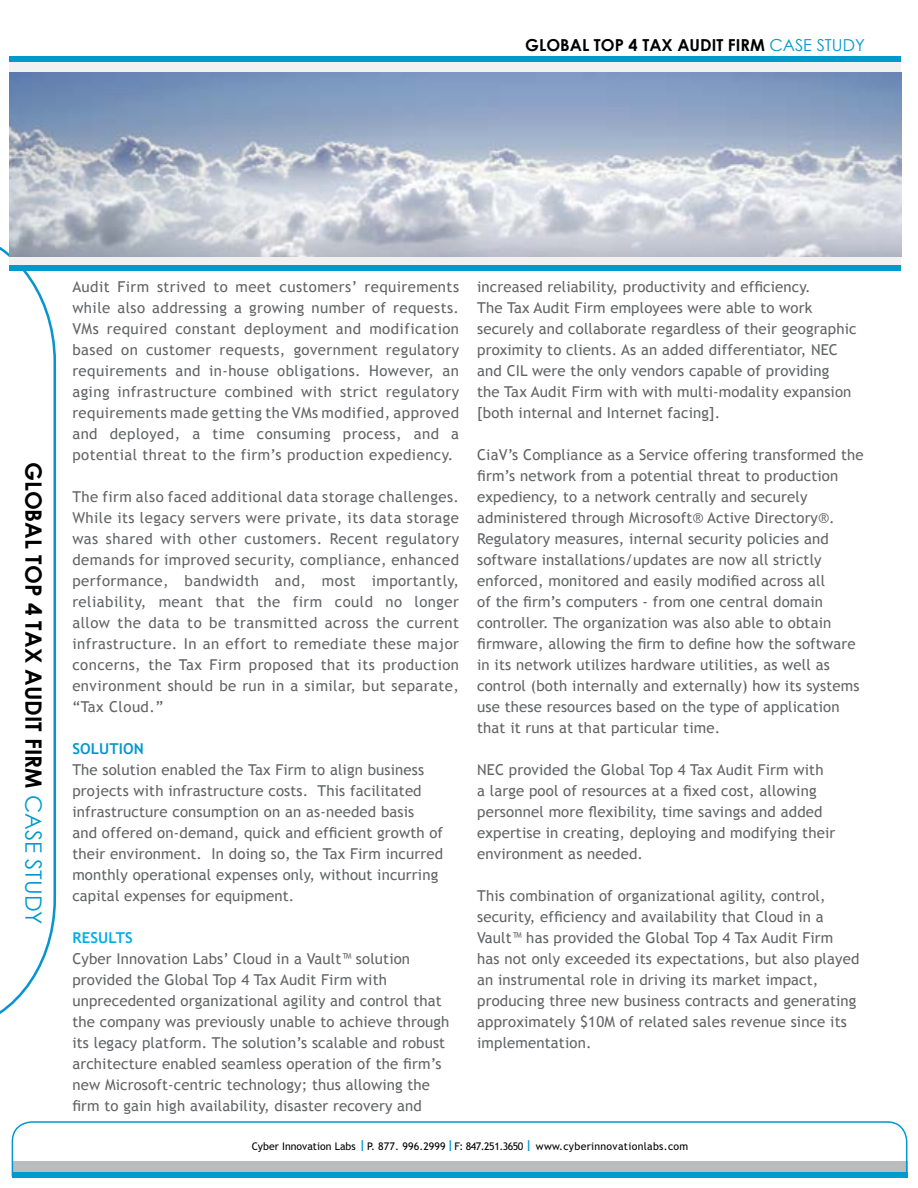
<style>
.page{position:relative;width:918px;height:1188px;background:#fff}
.page>*{position:absolute;margin:0;border:0;box-sizing:border-box;transform-origin:0 0}
.t1{font:700 22.5px "Century Gothic";color:#000}
.t2{font:700 16.5px "Century Gothic";color:#000}
.t3{font:15px/21px "Trebuchet MS";letter-spacing:.01em;color:#636466}
.t4{font:700 15px "Trebuchet MS";letter-spacing:.01em;color:#0099ce}
.t5{font:700 15px "Trebuchet MS";letter-spacing:.01em;color:#00aeef}
.t6{font:10.5px "Trebuchet MS";letter-spacing:.01em;color:#000}
.s1{font-weight:400;color:#0099ce}
.s2{font-family:"Arial";font-size:15px;color:#0299ce}
</style>
<div class="page">
<svg style="left:0;top:246px;width:56px;height:768px"></svg>
<svg style="left:12px;top:1121px;width:895px;height:56px"></svg>
<div style="left:9px;top:62px;width:892px;height:11px;background:#f1f1f2"></div>
<div style="left:9px;top:57px;width:892px;height:5px;background:#0099ce"></div>
<div style="left:9px;top:254px;width:892px;height:11px;background:#f1f1f2"></div>
<div style="left:9px;top:266px;width:892px;height:5px;background:#0099ce"></div>
<img style="left:9px;top:73px;width:892px;height:184px">
<p class="t2" style="left:525px;top:35px;width:341px">GLOBAL TOP 4 TAX AUDIT FIRM <span class="s1">CASE STUDY</span></p>
<h1 class="t1" style="left:48px;top:462px;width:464px;rotate:90deg">GLOBAL TOP 4 TAX AUDIT FIRM <span class="s1">CASE STUDY</span></h1>
<p class="t3" style="left:72px;top:276px;width:388px;text-align:justify">Audit Firm strived to meet customers’ requirements while also addressing a growing number of requests.<br>VMs required constant deployment and modification based on customer requests, government regulatory requirements and in-house obligations. However, an aging infrastructure combined with strict regulatory requirements made getting the VMs modified, approved and deployed, a time consuming process, and a potential threat to the firm’s production expediency.</p>
<p class="t3" style="left:72px;top:486px;width:388px;text-align:justify">The firm also faced additional data storage challenges.<br>While its legacy servers were private, its data storage was shared with other customers. Recent regulatory demands for improved security, compliance, enhanced performance, bandwidth and, most importantly, reliability, meant that the firm could no longer allow the data to be transmitted across the current infrastructure. In an effort to remediate these major concerns, the Tax Firm proposed that its production environment should be run in a similar, but separate, “Tax Cloud.”</p>
<p class="t4" style="left:72px;top:739px;width:73px">SOLUTION</p>
<p class="t3" style="left:72px;top:759px;width:372px">The solution enabled the Tax Firm to align business projects with infrastructure costs. This facilitated infrastructure consumption on an as-needed basis<br>and offered on-demand, quick and efficient growth of their environment. In doing so, the Tax Firm incurred monthly operational expenses only, without incurring capital expenses for equipment.</p>
<p class="t5" style="left:72px;top:928px;width:62px">RESULTS</p>
<p class="t3" style="left:72px;top:948px;width:379px">Cyber Innovation Labs’ Cloud in a Vault™ solution provided the Global Top 4 Tax Audit Firm with unprecedented organizational agility and control that the company was previously unable to achieve through its legacy platform. The solution’s scalable and robust architecture enabled seamless operation of the firm’s new Microsoft-centric technology; thus allowing the firm to gain high availability, disaster recovery and</p>
<p class="t3" style="left:477px;top:276px;width:381px">increased reliability, productivity and efficiency.<br>The Tax Audit Firm employees were able to work securely and collaborate regardless of their geographic proximity to clients. As an added differentiator, NEC and CIL were the only vendors capable of providing<br>the Tax Audit Firm with with multi-modality expansion [both internal and Internet facing].</p>
<p class="t3" style="left:477px;top:444px;width:388px">CiaV’s Compliance as a Service offering transformed the firm’s network from a potential threat to production expediency, to a network centrally and securely administered through Microsoft® Active Directory®.<br>Regulatory measures, internal security policies and software installations/updates are now all strictly enforced, monitored and easily modified across all<br>of the firm’s computers - from one central domain controller. The organization was also able to obtain firmware, allowing the firm to define how the software in its network utilizes hardware utilities, as well as control (both internally and externally) how its systems use these resources based on the type of application that it runs at that particular time.</p>
<p class="t3" style="left:477px;top:759px;width:360px">NEC provided the Global Top 4 Tax Audit Firm with<br>a large pool of resources at a fixed cost, allowing personnel more flexibility, time savings and added expertise in creating, deploying and modifying their environment as needed.</p>
<p class="t3" style="left:477px;top:885px;width:384px">This combination of organizational agility, control, security, efficiency and availability that Cloud in a Vault™ has provided the Global Top 4 Tax Audit Firm has not only exceeded its expectations, but also played an instrumental role in driving its market impact, producing three new business contracts and generating approximately $10M of related sales revenue since its implementation.</p>
<p class="t6" style="left:252px;top:1140px;width:438px">Cyber Innovation Labs <span class="s2">l</span> P. 877. 996.2999 <span class="s2">l</span> F: 847.251.3650 <span class="s2">l</span> www.cyberinnovationlabs.com</p>
</div>
